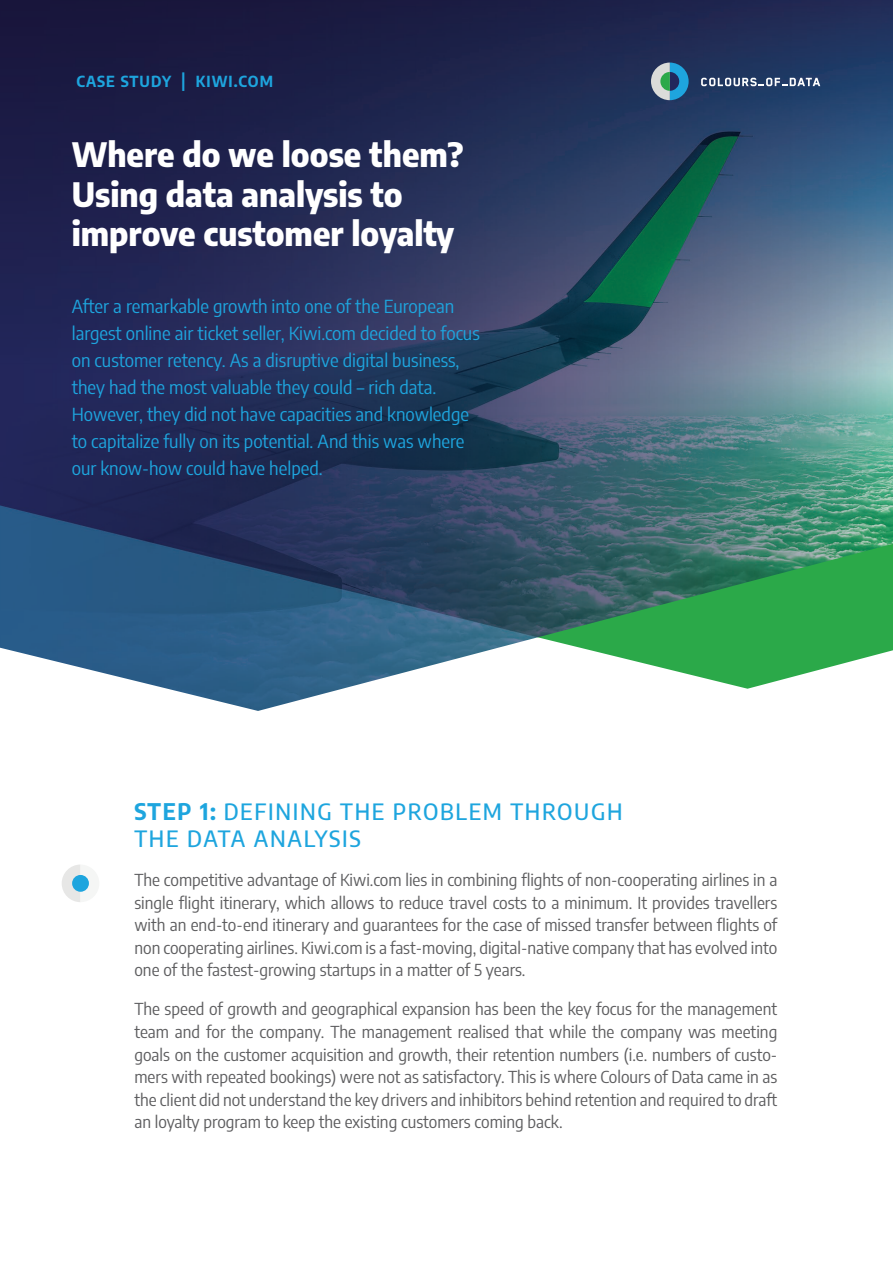
<style>
.page{position:relative;width:893px;height:1263px;background:#fff}
.page>*{position:absolute;margin:0;border:0;box-sizing:border-box;transform-origin:0 0}
.t1{font:800 semi-condensed 33px/39.6px "Encode Sans";color:#fff}
.t2{font:500 semi-condensed 22.5px/27px "Encode Sans";letter-spacing:.075em;color:#1ea5de}
.t3{font:semi-condensed 18px/27px "Encode Sans";color:#1ea5de}
.t4{font:semi-condensed 16.5px/22.5px "Encode Sans";color:#5d5d5f;text-align:justify}
.t5{font:700 semi-condensed 15px "Encode Sans";letter-spacing:.075em;color:#1ea5de}
.s1{font-size:18px}
.s2{font-weight:700}
</style>
<div class="page">
<img style="left:0;top:0;width:893px;height:711px">
<svg style="left:701px;top:78px;width:119px;height:8px"></svg>
<svg style="left:651px;top:63px;width:38px;height:37px"></svg>
<svg style="left:62px;top:864px;width:27px;height:38px"></svg>
<div style="left:72px;top:875px;width:17px;height:17px;background:#1ea5de;border-radius:50%"></div>
<p class="t5" style="left:76px;top:70px;width:198px">CASE STUDY <span class="s1">|</span> KIWI.COM</p>
<h1 class="t1" style="left:72px;top:133px;width:393px">Where do we loose them?<br>Using data analysis to improve customer loyalty</h1>
<p class="t3" style="left:72px;top:292px;width:410px">After a remarkable growth into one of the European largest online air ticket seller, Kiwi.com decided to focus on customer retency. As a disruptive digital business, they had the most valuable they could – rich data.<br>However, they did not have capacities and knowledge to capitalize fully on its potential. And this was where our know-how could have helped.</p>
<h2 class="t2" style="left:134px;top:797px;width:490px"><span class="s2">STEP 1:</span> DEFINING THE PROBLEM THROUGH<br>THE DATA ANALYSIS</h2>
<p class="t4" style="left:134px;top:868px;width:644px">The competitive advantage of Kiwi.com lies in combining flights of non-cooperating airlines in a single flight itinerary, which allows to reduce travel costs to a minimum. It provides travellers with an end-to-end itinerary and guarantees for the case of missed transfer between flights of non cooperating airlines. Kiwi.com is a fast-moving, digital-native company that has evolved into one of the fastest-growing startups in a matter of 5 years.</p>
<p class="t4" style="left:134px;top:997px;width:644px">The speed of growth and geographical expansion has been the key focus for the management team and for the company. The management realised that while the company was meeting goals on the customer acquisition and growth, their retention numbers (i.e. numbers of custo&shy;mers with repeated bookings) were not as satisfactory. This is where Colours of Data came in as the client did not understand the key drivers and inhibitors behind retention and required to draft an loyalty program to keep the existing customers coming back.</p>
</div>
